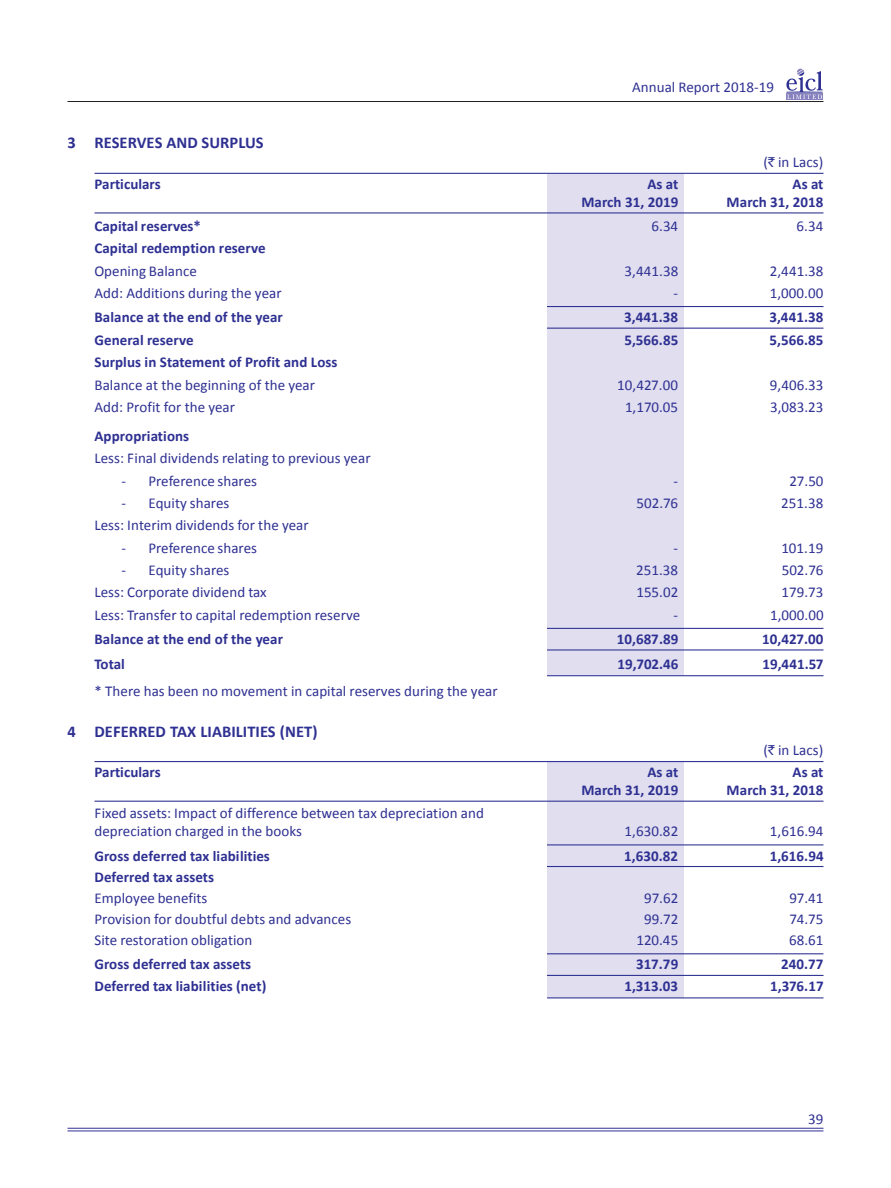
<style>
.page{position:relative;width:891px;height:1188px;background:#fff}
.page>*{position:absolute;margin:0;border:0;box-sizing:border-box;transform-origin:0 0}
.t1{font:700 16.5px "Calibri";letter-spacing:.005em;color:#2e3092}
.t2{font:15px/18px "Calibri";letter-spacing:.005em;color:#2e3092}
.t3{font:700 15px "Calibri";letter-spacing:.005em;color:#2e3092}
.s1{font-family:"Rupee Foradian";font-size:13.5px}
</style>
<div class="page">
<hr style="left:68px;top:1128px;width:756px;height:1px;background:#2e3092">
<hr style="left:68px;top:1131px;width:756px;height:1px;background:#2e3092">
<hr style="left:68px;top:101px;width:756px;height:1px;background:#231f20">
<div style="left:786px;top:94px;width:37px;height:6px;background:#8781bd"></div>
<svg style="left:786px;top:69px;width:37px;height:30px"></svg>
<div style="left:547px;top:761px;width:137px;height:237px;background:#e0deef"></div>
<div style="left:547px;top:174px;width:137px;height:501px;background:#e0deef"></div>
<hr style="left:94px;top:173px;width:730px;height:1px;background:#2e3092">
<hr style="left:94px;top:212px;width:730px;height:1px;background:#2e3092">
<hr style="left:547px;top:306px;width:277px;height:1px;background:#2e3092">
<hr style="left:547px;top:328px;width:277px;height:1px;background:#2e3092">
<hr style="left:547px;top:628px;width:277px;height:1px;background:#2e3092">
<hr style="left:547px;top:649px;width:277px;height:2px;background:#2e3092">
<hr style="left:547px;top:675px;width:277px;height:1px;background:#2e3092">
<hr style="left:94px;top:761px;width:730px;height:1px;background:#2e3092">
<hr style="left:94px;top:801px;width:730px;height:1px;background:#2e3092">
<hr style="left:547px;top:844px;width:277px;height:1px;background:#2e3092">
<hr style="left:547px;top:866px;width:277px;height:1px;background:#2e3092">
<hr style="left:547px;top:953px;width:277px;height:1px;background:#2e3092">
<hr style="left:547px;top:975px;width:277px;height:1px;background:#2e3092">
<hr style="left:547px;top:997px;width:277px;height:1px;background:#2e3092">
<p class="t1" style="left:68px;top:136px;width:198px">3 RESERVES AND SURPLUS</p>
<p class="t2" style="left:632px;top:79px;width:144px">Annual Report 2018-19</p>
<p class="t2" style="left:763px;top:154px;width:61px">(<span class="s1">`</span> in Lacs)</p>
<p class="t3" style="left:94px;top:178px;width:68px">Particulars</p>
<p class="t3" style="left:647px;top:178px;width:32px">As at</p>
<p class="t3" style="left:793px;top:178px;width:32px">As at</p>
<p class="t3" style="left:581px;top:196px;width:98px">March 31, 2019</p>
<p class="t3" style="left:727px;top:196px;width:98px">March 31, 2018</p>
<p class="t3" style="left:95px;top:220px;width:108px">Capital reserves*</p>
<p class="t2" style="left:652px;top:218px;width:28px">6.34</p>
<p class="t2" style="left:797px;top:218px;width:28px">6.34</p>
<p class="t3" style="left:95px;top:242px;width:173px">Capital redemption reserve</p>
<p class="t2" style="left:95px;top:263px;width:104px">Opening Balance</p>
<p class="t2" style="left:625px;top:263px;width:55px">3,441.38</p>
<p class="t2" style="left:770px;top:263px;width:55px">2,441.38</p>
<p class="t2" style="left:95px;top:285px;width:189px">Add: Additions during the year</p>
<p class="t2" style="left:673px;top:285px;width:6px">-</p>
<p class="t2" style="left:770px;top:285px;width:55px">1,000.00</p>
<p class="t3" style="left:94px;top:311px;width:190px">Balance at the end of the year</p>
<p class="t3" style="left:624px;top:311px;width:56px">3,441.38</p>
<p class="t3" style="left:769px;top:311px;width:56px">3,441.38</p>
<p class="t3" style="left:94px;top:334px;width:101px">General reserve</p>
<p class="t3" style="left:624px;top:334px;width:55px">5,566.85</p>
<p class="t3" style="left:770px;top:334px;width:55px">5,566.85</p>
<p class="t3" style="left:94px;top:356px;width:245px">Surplus in Statement of Profit and Loss</p>
<p class="t2" style="left:94px;top:377px;width:222px">Balance at the beginning of the year</p>
<p class="t2" style="left:617px;top:377px;width:62px">10,427.00</p>
<p class="t2" style="left:770px;top:377px;width:55px">9,406.33</p>
<p class="t2" style="left:94px;top:399px;width:142px">Add: Profit for the year</p>
<p class="t2" style="left:625px;top:399px;width:55px">1,170.05</p>
<p class="t2" style="left:770px;top:399px;width:55px">3,083.23</p>
<p class="t3" style="left:94px;top:430px;width:96px">Appropriations</p>
<p class="t2" style="left:94px;top:451px;width:278px">Less: Final dividends relating to previous year</p>
<p class="t2" style="left:122px;top:473px;width:137px">- Preference shares</p>
<p class="t2" style="left:674px;top:473px;width:6px">-</p>
<p class="t2" style="left:789px;top:473px;width:36px">27.50</p>
<p class="t2" style="left:122px;top:495px;width:109px">- Equity shares</p>
<p class="t2" style="left:636px;top:495px;width:43px">502.76</p>
<p class="t2" style="left:781px;top:495px;width:44px">251.38</p>
<p class="t2" style="left:94px;top:518px;width:216px">Less: Interim dividends for the year</p>
<p class="t2" style="left:122px;top:540px;width:137px">- Preference shares</p>
<p class="t2" style="left:674px;top:540px;width:6px">-</p>
<p class="t2" style="left:781px;top:540px;width:44px">101.19</p>
<p class="t2" style="left:122px;top:562px;width:109px">- Equity shares</p>
<p class="t2" style="left:636px;top:562px;width:43px">251.38</p>
<p class="t2" style="left:782px;top:562px;width:43px">502.76</p>
<p class="t2" style="left:94px;top:585px;width:174px">Less: Corporate dividend tax</p>
<p class="t2" style="left:636px;top:585px;width:44px">155.02</p>
<p class="t2" style="left:782px;top:585px;width:43px">179.73</p>
<p class="t2" style="left:94px;top:607px;width:267px">Less: Transfer to capital redemption reserve</p>
<p class="t2" style="left:674px;top:607px;width:6px">-</p>
<p class="t2" style="left:770px;top:607px;width:55px">1,000.00</p>
<p class="t3" style="left:94px;top:633px;width:190px">Balance at the end of the year</p>
<p class="t3" style="left:617px;top:633px;width:63px">10,687.89</p>
<p class="t3" style="left:762px;top:633px;width:63px">10,427.00</p>
<p class="t3" style="left:94px;top:657px;width:32px">Total</p>
<p class="t3" style="left:617px;top:657px;width:62px">19,702.46</p>
<p class="t3" style="left:762px;top:657px;width:63px">19,441.57</p>
<p class="t2" style="left:94px;top:683px;width:405px">* There has been no movement in capital reserves during the year</p>
<p class="t1" style="left:68px;top:724px;width:252px">4 DEFERRED TAX LIABILITIES (NET)</p>
<p class="t2" style="left:763px;top:742px;width:61px">(<span class="s1">`</span> in Lacs)</p>
<p class="t3" style="left:94px;top:766px;width:68px">Particulars</p>
<p class="t3" style="left:647px;top:766px;width:32px">As at</p>
<p class="t3" style="left:793px;top:766px;width:32px">As at</p>
<p class="t3" style="left:581px;top:784px;width:98px">March 31, 2019</p>
<p class="t3" style="left:727px;top:784px;width:98px">March 31, 2018</p>
<p class="t2" style="left:95px;top:806px;width:391px">Fixed assets: Impact of difference between tax depreciation and depreciation charged in the books</p>
<p class="t2" style="left:625px;top:824px;width:55px">1,630.82</p>
<p class="t2" style="left:770px;top:824px;width:55px">1,616.94</p>
<p class="t3" style="left:94px;top:849px;width:177px">Gross deferred tax liabilities</p>
<p class="t3" style="left:624px;top:849px;width:55px">1,630.82</p>
<p class="t3" style="left:770px;top:849px;width:55px">1,616.94</p>
<p class="t3" style="left:94px;top:871px;width:121px">Deferred tax assets</p>
<p class="t2" style="left:94px;top:890px;width:114px">Employee benefits</p>
<p class="t2" style="left:644px;top:890px;width:36px">97.62</p>
<p class="t2" style="left:789px;top:890px;width:36px">97.41</p>
<p class="t2" style="left:94px;top:911px;width:258px">Provision for doubtful debts and advances</p>
<p class="t2" style="left:644px;top:911px;width:36px">99.72</p>
<p class="t2" style="left:789px;top:911px;width:36px">74.75</p>
<p class="t2" style="left:94px;top:932px;width:159px">Site restoration obligation</p>
<p class="t2" style="left:636px;top:932px;width:43px">120.45</p>
<p class="t2" style="left:789px;top:932px;width:36px">68.61</p>
<p class="t3" style="left:94px;top:958px;width:158px">Gross deferred tax assets</p>
<p class="t3" style="left:636px;top:958px;width:44px">317.79</p>
<p class="t3" style="left:781px;top:958px;width:44px">240.77</p>
<p class="t3" style="left:94px;top:980px;width:173px">Deferred tax liabilities (net)</p>
<p class="t3" style="left:624px;top:980px;width:55px">1,313.03</p>
<p class="t3" style="left:770px;top:980px;width:55px">1,376.17</p>
<p class="t2" style="left:808px;top:1111px;width:17px">39</p>
</div>
